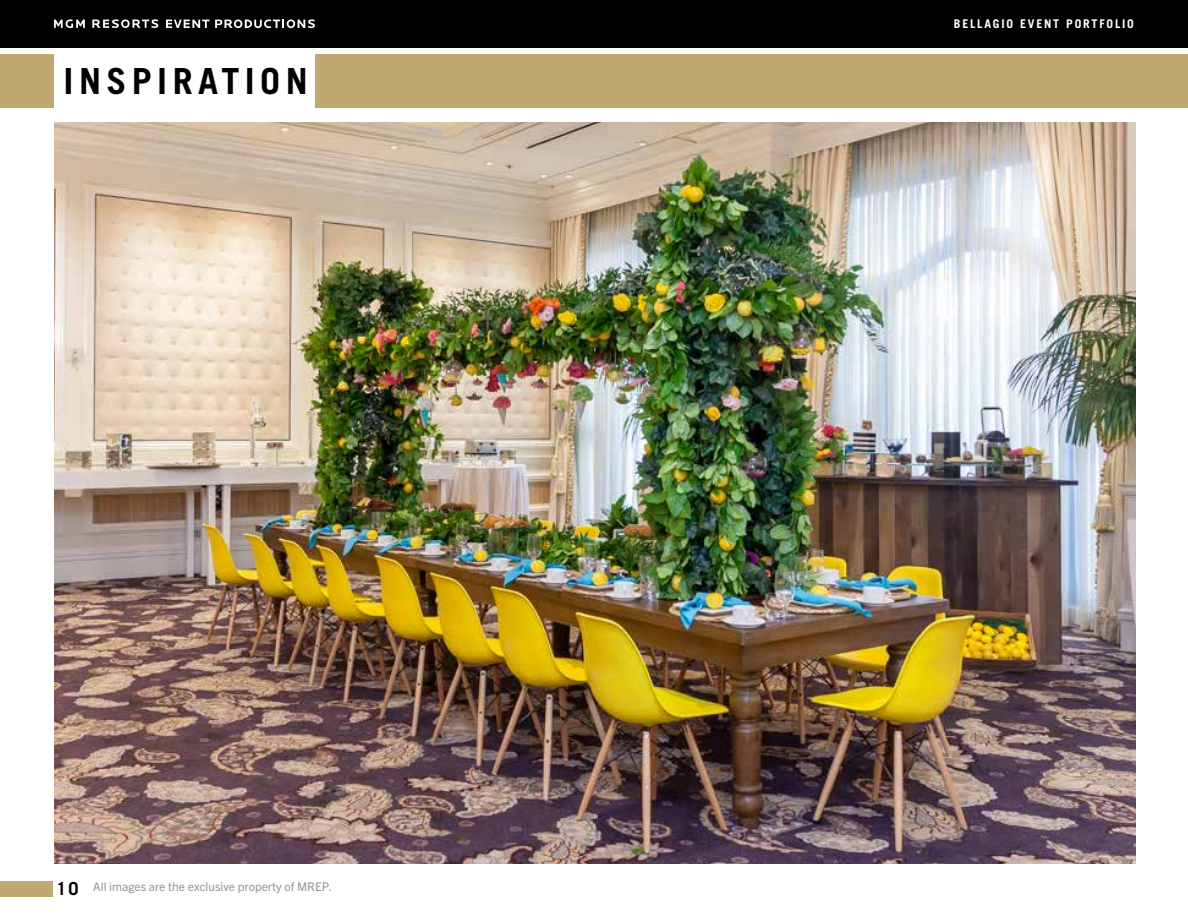
<style>
.page{position:relative;width:1188px;height:918px;background:#fff}
.page>*{position:absolute;margin:0;border:0;box-sizing:border-box;transform-origin:0 0}
.t1{font:700 36px "Trade Gothic LT Std";letter-spacing:.15em;color:#000}
.t2{font:700 18px "Trade Gothic LT Std";color:#000}
.t3{font:12px "Trade Gothic Next LT Pro";color:#939598}
.t4{font:700 12px "Trade Gothic LT Std";letter-spacing:.15em;color:#fff}
</style>
<div class="page">
<div style="left:0;top:0;width:1188px;height:48px;background:#000"></div>
<svg style="left:54px;top:19px;width:31px;height:9px"></svg>
<svg style="left:92px;top:19px;width:66px;height:9px"></svg>
<svg style="left:166px;top:19px;width:149px;height:9px"></svg>
<div style="left:0;top:881px;width:53px;height:16px;background:#c0a971"></div>
<div style="left:0;top:54px;width:54px;height:53px;background:#c0a971"></div>
<div style="left:315px;top:54px;width:873px;height:53px;background:#c0a971"></div>
<img style="left:54px;top:123px;width:1082px;height:741px">
<h1 class="t1" style="left:64px;top:59px;width:246px">INSPIRATION</h1>
<h2 class="t2" style="left:57px;top:878px;width:24px">10</h2>
<p class="t3" style="left:93px;top:879px;width:240px">All images are the exclusive property of MREP.</p>
<p class="t4" style="left:954px;top:16px;width:182px">BELLAGIO EVENT PORTFOLIO</p>
</div>
